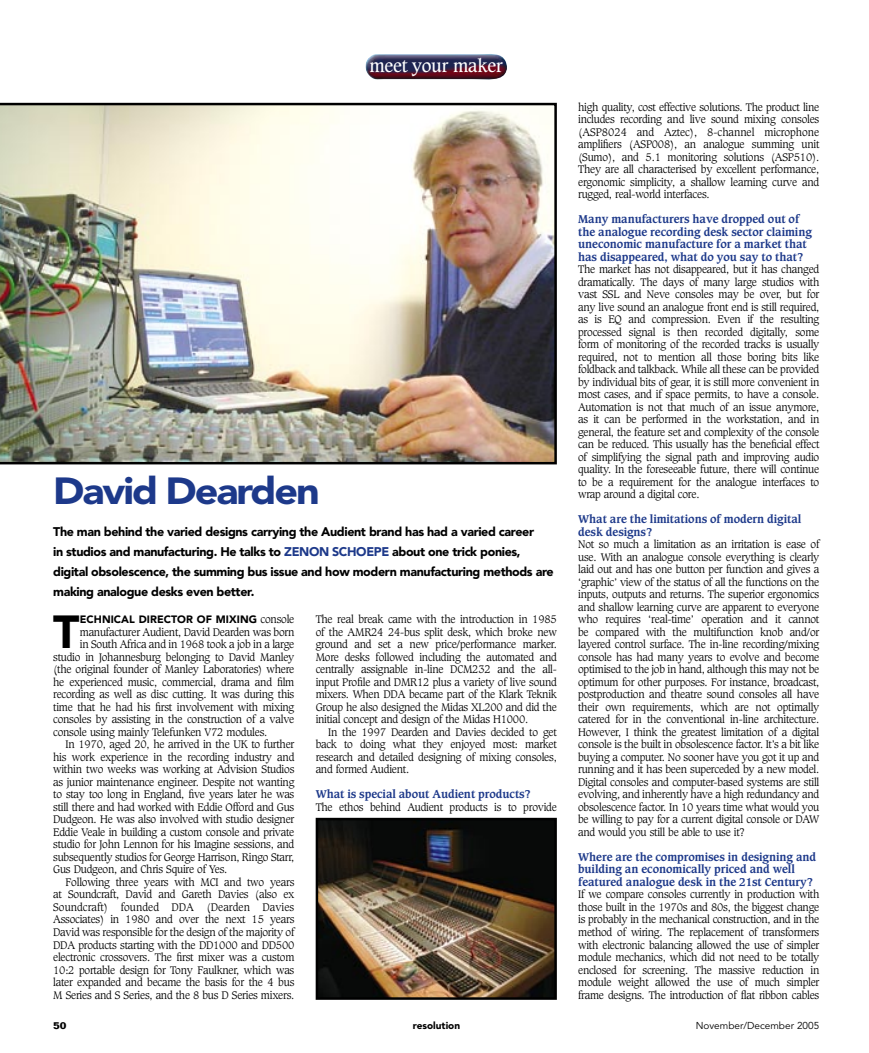
<style>
.page{position:relative;width:869px;height:1053px;background:#fff}
.page>*{position:absolute;margin:0;border:0;box-sizing:border-box;transform-origin:0 0}
.MAIN_First_Paragraph{font:900 45.88px "Avenir";color:#000}
.MAIN_Head{font:900 37.5px "Avenir";letter-spacing:-.05em;color:#1d398a;scale:1.1 1}
.t1{font:17.5px "Caxton";letter-spacing:-.01em;color:#fff}
.MAIN_Standfirst{font:900 12.5px/20px "Avenir";letter-spacing:-.03em;color:#000}
.QUESTIONS{font:700 11px/12.5px "Caxton";letter-spacing:-.005em;color:#1d398a}
.MAIN_Body_Text__No_Indent{font:300 10.62px/12.5px "Caxton";letter-spacing:-.02em;color:#000;text-align:justify}
.MAIN_Body_Text{font:300 10.62px/12.5px "Caxton";letter-spacing:-.02em;color:#000;text-align:justify}
.MAIN_First_Paragraph-2{font:300 10.62px "Caxton";letter-spacing:-.02em;color:#000}
.MAIN_First_Paragraph-3{font:900 10.62px "Avenir";letter-spacing:.005em;color:#000}
.t2{font:10px "Avenir";color:#000}
.t3{font:900 10px "Avenir";color:#000}
.t4{font:700 10px "Folio";color:#000}
.s1{color:#1d398a}
.s2{font-family:"Caxton";font-weight:300}
</style>
<div class="page">
<img style="left:365px;top:54px;width:142px;height:26px">
<img style="left:0;top:103px;width:556px;height:361px">
<img style="left:318px;top:820px;width:235px;height:176px">
<div style="left:315px;top:817px;width:241px;height:182px;border:2px solid #000"></div>
<p class="t1" style="left:369px;top:55px;width:135px">meet your maker</p>
<p class="MAIN_Head" style="left:53px;top:468px;width:244px">David Dearden</p>
<p class="MAIN_Standfirst" style="left:53px;top:521px;width:502px">The man behind the varied designs carrying the Audient brand has had a varied career<br>in studios and manufacturing. He talks to <span class="s1">ZENON SCHOEPE</span> about one trick ponies, digital obsolescence, the summing bus issue and how modern manufacturing methods are making analogue desks even better.</p>
<p class="MAIN_First_Paragraph" style="left:53px;top:604px;width:28px">T</p>
<p class="MAIN_First_Paragraph-3" style="left:80px;top:613px;width:216px">ECHNICAL DIRECTOR OF MIXING <span class="s2">console</span></p>
<p class="MAIN_First_Paragraph-2" style="left:80px;top:625px;width:216px">manufacturer Audient, David Dearden was born</p>
<p class="MAIN_First_Paragraph-2" style="left:80px;top:638px;width:216px">in South Africa and in 1968 took a job in a large</p>
<p class="MAIN_First_Paragraph-2" style="left:53px;top:650px;width:242px">studio in Johannesburg belonging to David Manley</p>
<p class="MAIN_First_Paragraph-2" style="left:53px;top:663px;width:242px">(the original founder of Manley Laboratories) where</p>
<p class="MAIN_First_Paragraph-2" style="left:53px;top:675px;width:242px">he experienced music, commercial, drama and film</p>
<p class="MAIN_First_Paragraph-2" style="left:53px;top:688px;width:242px">recording as well as disc cutting. It was during this</p>
<p class="MAIN_First_Paragraph-2" style="left:53px;top:700px;width:242px">time that he had his first involvement with mixing</p>
<p class="MAIN_First_Paragraph-2" style="left:53px;top:713px;width:242px">consoles by assisting in the construction of a valve</p>
<p class="MAIN_First_Paragraph-2" style="left:53px;top:725px;width:215px">console using mainly Telefunken V72 modules.</p>
<p class="MAIN_Body_Text" style="left:53px;top:738px;width:242px;text-indent:12px">In 1970, aged 20, he arrived in the UK to further his work experience in the recording industry and within two weeks was working at Advision Studios as junior maintenance engineer. Despite not wanting to stay too long in England, five years later he was still there and had worked with Eddie Offord and Gus Dudgeon. He was also involved with studio designer Eddie Veale in building a custom console and private studio for John Lennon for his Imagine sessions, and subsequently studios for George Harrison, Ringo Starr, Gus Dudgeon, and Chris Squire of Yes.</p>
<p class="MAIN_Body_Text" style="left:53px;top:876px;width:242px;text-indent:12px">Following three years with MCI and two years at Soundcraft, David and Gareth Davies (also ex Soundcraft) founded DDA (Dearden Davies Associates) in 1980 and over the next 15 years David was responsible for the design of the majority of DDA products starting with the DD1000 and DD500 electronic crossovers. The first mixer was a custom 10:2 portable design for Tony Faulkner, which was later expanded and became the basis for the 4 bus M Series and S Series, and the 8 bus D Series mixers.</p>
<p class="MAIN_Body_Text" style="left:315px;top:613px;width:242px">The real break came with the introduction in 1985 of the AMR24 24-bus split desk, which broke new ground and set a new price/performance marker.<br>More desks followed including the automated and centrally assignable in-line DCM232 and the all&shy;input Profile and DMR12 plus a variety of live sound mixers. When DDA became part of the Klark Teknik Group he also designed the Midas XL200 and did the initial concept and design of the Midas H1000.</p>
<p class="MAIN_Body_Text" style="left:315px;top:726px;width:242px;text-indent:12px">In the 1997 Dearden and Davies decided to get back to doing what they enjoyed most: market research and detailed designing of mixing consoles, and formed Audient.</p>
<p class="QUESTIONS" style="left:315px;top:788px;width:217px">What is special about Audient products?</p>
<p class="MAIN_Body_Text__No_Indent" style="left:315px;top:801px;width:242px">The ethos behind Audient products is to provide</p>
<p class="MAIN_Body_Text__No_Indent" style="left:578px;top:101px;width:242px">high quality, cost effective solutions. The product line includes recording and live sound mixing consoles (ASP8024 and Aztec), 8-channel microphone amplifiers (ASP008), an analogue summing unit (Sumo), and 5.1 monitoring solutions (ASP510).<br>They are all characterised by excellent performance, ergonomic simplicity, a shallow learning curve and rugged, real-world interfaces.</p>
<p class="QUESTIONS" style="left:578px;top:213px;width:235px">Many manufacturers have dropped out of the analogue recording desk sector claiming uneconomic manufacture for a market that has disappeared, what do you say to that?</p>
<p class="MAIN_Body_Text__No_Indent" style="left:578px;top:263px;width:242px">The market has not disappeared, but it has changed dramatically. The days of many large studios with vast SSL and Neve consoles may be over, but for any live sound an analogue front end is still required, as is EQ and compression. Even if the resulting processed signal is then recorded digitally, some form of monitoring of the recorded tracks is usually required, not to mention all those boring bits like foldback and talkback. While all these can be provided by individual bits of gear, it is still more convenient in most cases, and if space permits, to have a console.<br>Automation is not that much of an issue anymore, as it can be performed in the workstation, and in general, the feature set and complexity of the console can be reduced. This usually has the beneficial effect of simplifying the signal path and improving audio quality. In the foreseeable future, there will continue to be a requirement for the analogue interfaces to wrap around a digital core.</p>
<p class="QUESTIONS" style="left:578px;top:513px;width:224px">What are the limitations of modern digital desk designs?</p>
<p class="MAIN_Body_Text__No_Indent" style="left:578px;top:538px;width:242px">Not so much a limitation as an irritation is ease of use. With an analogue console everything is clearly laid out and has one button per function and gives a ‘graphic’ view of the status of all the functions on the inputs, outputs and returns. The superior ergonomics and shallow learning curve are apparent to everyone who requires ‘real-time’ operation and it cannot be compared with the multifunction knob and/or layered control surface. The in-line recording/mixing console has had many years to evolve and become optimised to the job in hand, although this may not be optimum for other purposes. For instance, broadcast, postproduction and theatre sound consoles all have their own requirements, which are not optimally catered for in the conventional in-line architecture.<br>However, I think the greatest limitation of a digital console is the built in obsolescence factor. It’s a bit like buying a computer. No sooner have you got it up and running and it has been superceded by a new model.<br>Digital consoles and computer-based systems are still evolving, and inherently have a high redundancy and obsolescence factor. In 10 years time what would you be willing to pay for a current digital console or DAW and would you still be able to use it?</p>
<p class="QUESTIONS" style="left:578px;top:850px;width:239px">Where are the compromises in designing and building an economically priced and well featured analogue desk in the 21st Century?</p>
<p class="MAIN_Body_Text__No_Indent" style="left:578px;top:888px;width:242px">If we compare consoles currently in production with those built in the 1970s and 80s, the biggest change is probably in the mechanical construction, and in the method of wiring. The replacement of transformers with electronic balancing allowed the use of simpler module mechanics, which did not need to be totally enclosed for screening. The massive reduction in module weight allowed the use of much simpler frame designs. The introduction of flat ribbon cables</p>
<p class="t4" style="left:53px;top:1019px;width:15px">50</p>
<p class="t3" style="left:412px;top:1019px;width:49px">resolution</p>
<p class="t2" style="left:695px;top:1019px;width:125px">November/December 2005</p>
</div>
